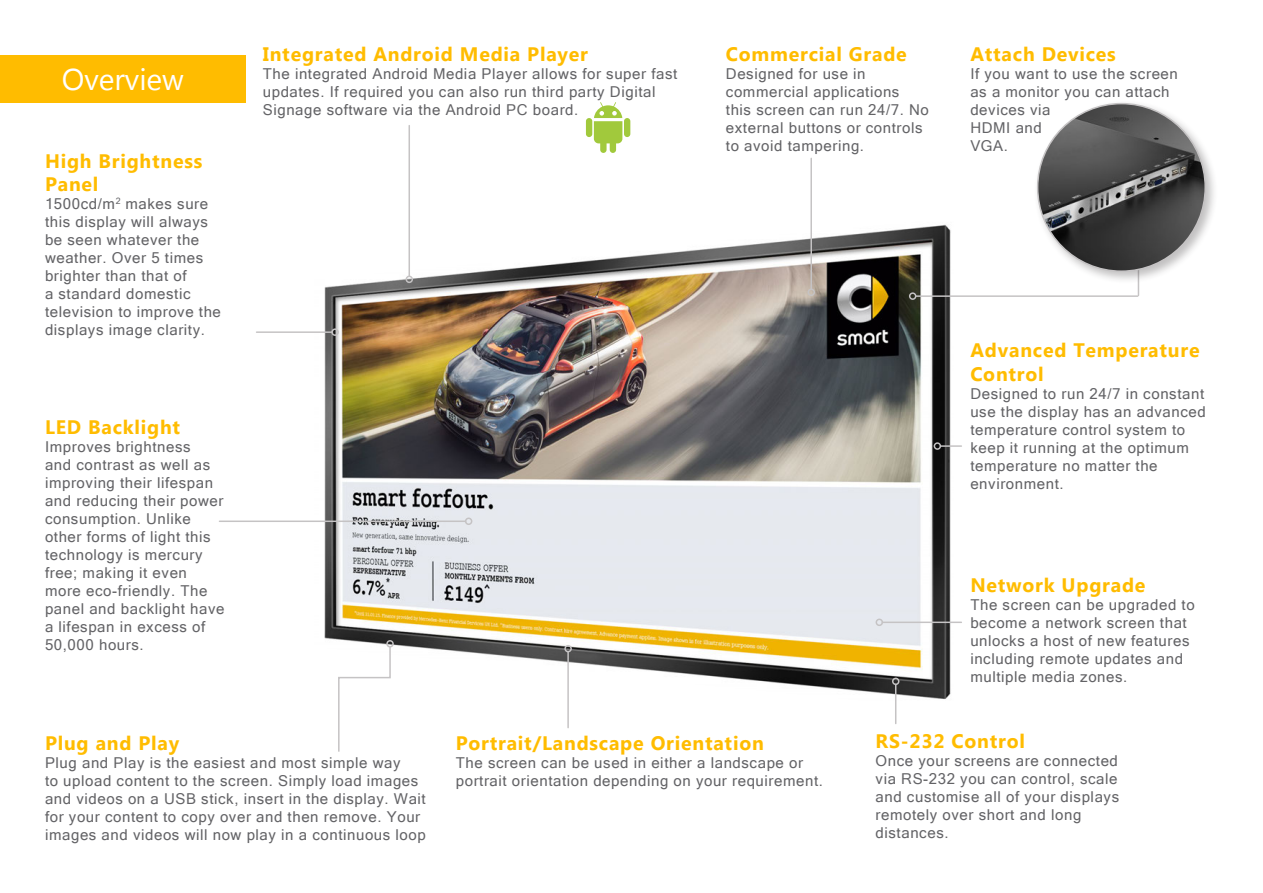
<style>
.page{position:relative;width:1263px;height:893px;background:#fff}
.page>*{position:absolute;margin:0;border:0;box-sizing:border-box;transform-origin:0 0}
.t1{font:30px "Microsoft New Tai Lue";color:#fff}
.t2{font:700 19.5px/23.4px "Microsoft Tai Le";letter-spacing:.04em;color:#ffbc00}
.t3{font:15px/18px "Microsoft Sans Serif";letter-spacing:.04em;color:#636366}
</style>
<div class="page">
<img style="left:324px;top:224px;width:630px;height:485px">
<div style="left:0;top:55px;width:246px;height:48px;background:#ffbc00"></div>
<hr style="left:408px;top:126px;width:2px;height:150px;background:#c5c3c4">
<div style="left:405px;top:276px;width:8px;height:7px;border:2px solid #c5c3c4;border-radius:50%"></div>
<hr style="left:810px;top:158px;width:2px;height:131px;background:#c5c3c4">
<div style="left:807px;top:289px;width:8px;height:7px;border:2px solid #c5c3c4;border-radius:50%"></div>
<hr style="left:916px;top:295px;width:222px;height:2px;background:#c5c3c4">
<div style="left:909px;top:292px;width:7px;height:8px;border:2px solid #c5c3c4;border-radius:50%"></div>
<hr style="left:882px;top:622px;width:79px;height:1px;background:#c5c3c4">
<div style="left:875px;top:619px;width:8px;height:7px;border:2px solid #c5c3c4;border-radius:50%"></div>
<hr style="left:940px;top:445px;width:21px;height:2px;background:#c5c3c4">
<div style="left:934px;top:442px;width:7px;height:8px;border:2px solid #c5c3c4;border-radius:50%"></div>
<hr style="left:257px;top:331px;width:75px;height:2px;background:#c5c3c4">
<div style="left:331px;top:328px;width:8px;height:8px;border:2px solid #c5c3c4;border-radius:50%"></div>
<hr style="left:895px;top:684px;width:1px;height:39px;background:#c5c3c4">
<div style="left:892px;top:678px;width:7px;height:7px;border:2px solid #c5c3c4;border-radius:50%"></div>
<hr style="left:567px;top:652px;width:2px;height:76px;background:#c5c3c4">
<div style="left:564px;top:645px;width:8px;height:7px;border:2px solid #c5c3c4;border-radius:50%"></div>
<svg style="left:586px;top:102px;width:44px;height:51px"></svg>
<hr style="left:219px;top:520px;width:247px;height:2px;background:#c5c3c4">
<div style="left:465px;top:517px;width:7px;height:8px;border:2px solid #c5c3c4;border-radius:50%"></div>
<div style="left:1033px;top:99px;width:185px;height:185px;background:#231f20;opacity:.28"></div>
<img style="left:1038px;top:104px;width:167px;height:167px;border-radius:84px">
<svg style="left:337px;top:645px;width:55px;height:107px"></svg>
<div style="left:386px;top:640px;width:8px;height:7px;border:2px solid #c5c3c4;border-radius:50%"></div>
<p class="t1" style="left:62px;top:63px;width:124px">Overview</p>
<p class="t2" style="left:45px;top:150px;width:159px">High Brightness<br>Panel</p>
<p class="t3" style="left:45px;top:194px;width:177px">1500cd/m<sup>2</sup> makes sure this display will always be seen whatever the weather. Over 5 times brighter than that of<br>a standard domestic television to improve the displays image clarity.</p>
<p class="t2" style="left:45px;top:417px;width:137px">LED Backlight</p>
<p class="t3" style="left:45px;top:438px;width:181px">Improves brightness<br>and contrast as well as improving their lifespan and reducing their power consumption. Unlike other forms of light this technology is mercury free; making it even more eco-friendly. The panel and backlight have a lifespan in excess of<br>50,000 hours.</p>
<p class="t2" style="left:263px;top:43px;width:327px">Integrated Android Media Player</p>
<p class="t3" style="left:263px;top:64px;width:416px">The integrated Android Media Player allows for super fast updates. If required you can also run third party Digital<br>Signage software via the Android PC board.</p>
<p class="t2" style="left:726px;top:44px;width:182px">Commercial Grade</p>
<p class="t3" style="left:726px;top:65px;width:204px">Designed for use in commercial applications<br>this screen can run 24/7. No external buttons or controls to avoid tampering.</p>
<p class="t2" style="left:970px;top:43px;width:147px">Attach Devices</p>
<p class="t3" style="left:970px;top:64px;width:209px">If you want to use the screen as a monitor you can attach devices via</p>
<p class="t3" style="left:970px;top:118px;width:73px">HDMI and</p>
<p class="t3" style="left:970px;top:136px;width:39px">VGA.</p>
<p class="t2" style="left:970px;top:340px;width:231px">Advanced Temperature<br>Control</p>
<p class="t3" style="left:970px;top:384px;width:237px">Designed to run 24/7 in constant use the display has an advanced temperature control system to keep it running at the optimum temperature no matter the environment.</p>
<p class="t2" style="left:970px;top:574px;width:177px">Network Upgrade</p>
<p class="t3" style="left:970px;top:595px;width:226px">The screen can be upgraded to become a network screen that unlocks a host of new features including remote updates and multiple media zones.</p>
<p class="t2" style="left:45px;top:733px;width:136px">Plug and Play</p>
<p class="t3" style="left:45px;top:754px;width:382px">Plug and Play is the easiest and most simple way<br>to upload content to the screen. Simply load images and videos on a USB stick, insert in the display. Wait for your content to copy over and then remove. Your images and videos will now play in a continuous loop</p>
<p class="t2" style="left:456px;top:733px;width:309px">Portrait/Landscape Orientation</p>
<p class="t3" style="left:456px;top:754px;width:369px">The screen can be used in either a landscape or portrait orientation depending on your requirement.</p>
<p class="t2" style="left:875px;top:730px;width:151px">RS-232 Control</p>
<p class="t3" style="left:875px;top:751px;width:245px">Once your screens are connected via RS-232 you can control, scale and customise all of your displays remotely over short and long distances.</p>
</div>
